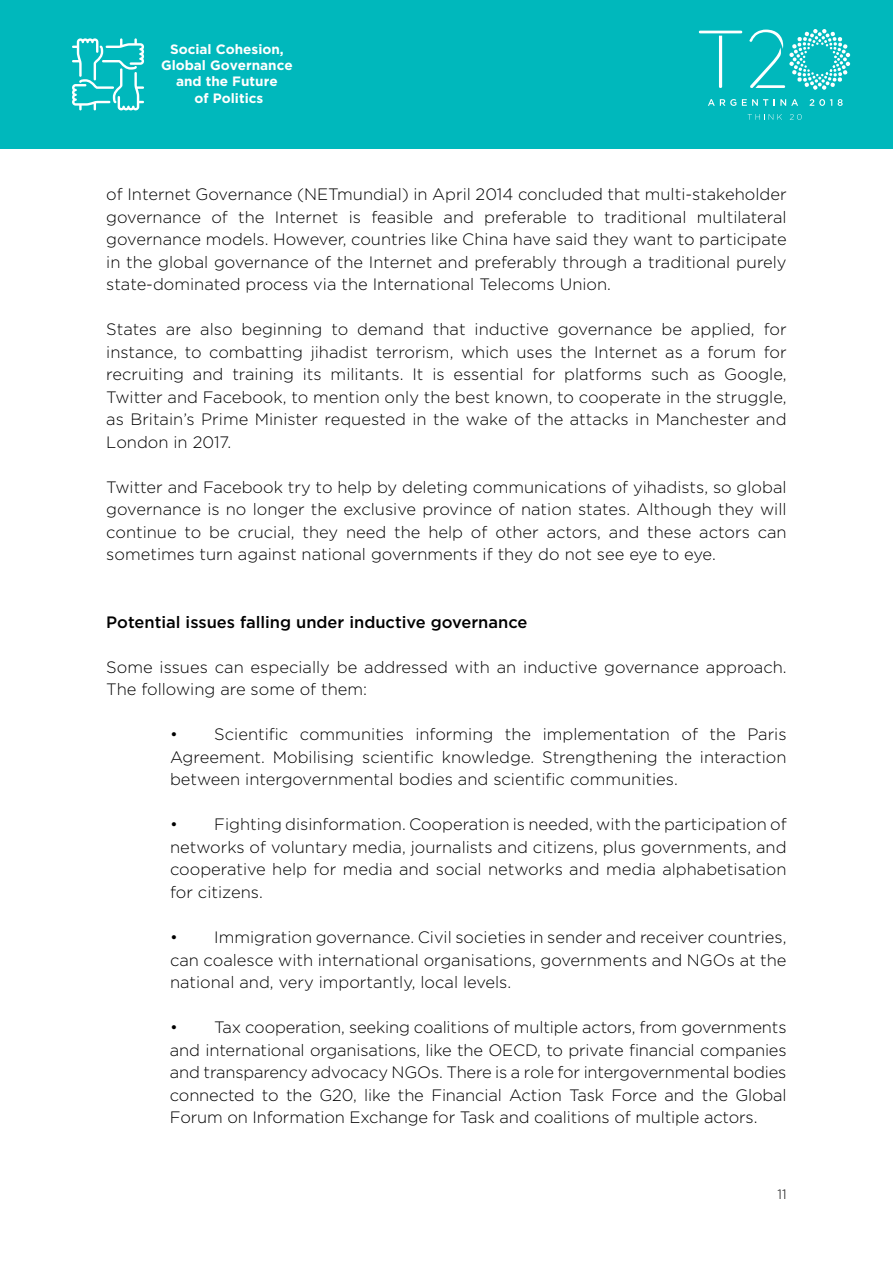
<style>
.page{position:relative;width:893px;height:1263px;background:#fff}
.page>*{position:absolute;margin:0;border:0;box-sizing:border-box;transform-origin:0 0}
.t1{font:300 16.5px/22.5px "Gotham";color:#000;text-align:justify}
.t2{font:500 16.5px "Gotham";color:#000}
.t3{font:700 13.5px/16.2px "Gotham";color:#fff;text-align:center}
.t4{font:300 13.5px "Gotham";color:#000}
</style>
<div class="page">
<div style="left:0;top:0;width:893px;height:149px;background:#00b8bc"></div>
<svg style="left:749px;top:29px;width:101px;height:61px"></svg>
<svg style="left:708px;top:99px;width:28px;height:7px"></svg>
<svg style="left:742px;top:99px;width:26px;height:7px"></svg>
<svg style="left:774px;top:99px;width:24px;height:7px"></svg>
<svg style="left:810px;top:99px;width:22px;height:7px"></svg>
<svg style="left:838px;top:99px;width:5px;height:7px"></svg>
<svg style="left:699px;top:31px;width:43px;height:57px"></svg>
<svg style="left:748px;top:114px;width:34px;height:6px"></svg>
<svg style="left:790px;top:114px;width:12px;height:6px"></svg>
<svg style="left:72px;top:38px;width:72px;height:72px"></svg>
<p class="t3" style="left:161px;top:41px;width:133px">Social Cohesion,<br>Global Governance and the Future<br>of Politics</p>
<p class="t1" style="left:106px;top:183px;width:682px">of Internet Governance (NETmundial) in April 2014 concluded that multi-stakeholder governance of the Internet is feasible and preferable to traditional multilateral governance models. However, countries like China have said they want to participate in the global governance of the Internet and preferably through a traditional purely state-dominated process via the International Telecoms Union.</p>
<p class="t1" style="left:106px;top:318px;width:682px">States are also beginning to demand that inductive governance be applied, for instance, to combatting jihadist terrorism, which uses the Internet as a forum for recruiting and training its militants. It is essential for platforms such as Google, Twitter and Facebook, to mention only the best known, to cooperate in the struggle, as Britain’s Prime Minister requested in the wake of the attacks in Manchester and London in 2017.</p>
<p class="t1" style="left:106px;top:475px;width:682px">Twitter and Facebook try to help by deleting communications of yihadists, so global governance is no longer the exclusive province of nation states. Although they will continue to be crucial, they need the help of other actors, and these actors can sometimes turn against national governments if they do not see eye to eye.</p>
<p class="t2" style="left:106px;top:611px;width:423px">Potential issues falling under inductive governance</p>
<p class="t1" style="left:106px;top:655px;width:682px">Some issues can especially be addressed with an inductive governance approach.<br>The following are some of them:</p>
<p class="t1" style="left:170px;top:723px;width:618px">• Scientific communities informing the implementation of the Paris Agreement. Mobilising scientific knowledge. Strengthening the interaction between intergovernmental bodies and scientific communities.</p>
<p class="t1" style="left:170px;top:813px;width:618px">• Fighting disinformation. Cooperation is needed, with the participation of networks of voluntary media, journalists and citizens, plus governments, and cooperative help for media and social networks and media alphabetisation for citizens.</p>
<p class="t1" style="left:170px;top:925px;width:618px">• Immigration governance. Civil societies in sender and receiver countries, can coalesce with international organisations, governments and NGOs at the national and, very importantly, local levels.</p>
<p class="t1" style="left:170px;top:1015px;width:618px">• Tax cooperation, seeking coalitions of multiple actors, from governments and international organisations, like the OECD, to private financial companies and transparency advocacy NGOs. There is a role for intergovernmental bodies connected to the G20, like the Financial Action Task Force and the Global Forum on Information Exchange for Task and coalitions of multiple actors.</p>
<p class="t4" style="left:778px;top:1186px;width:11px">11</p>
</div>
